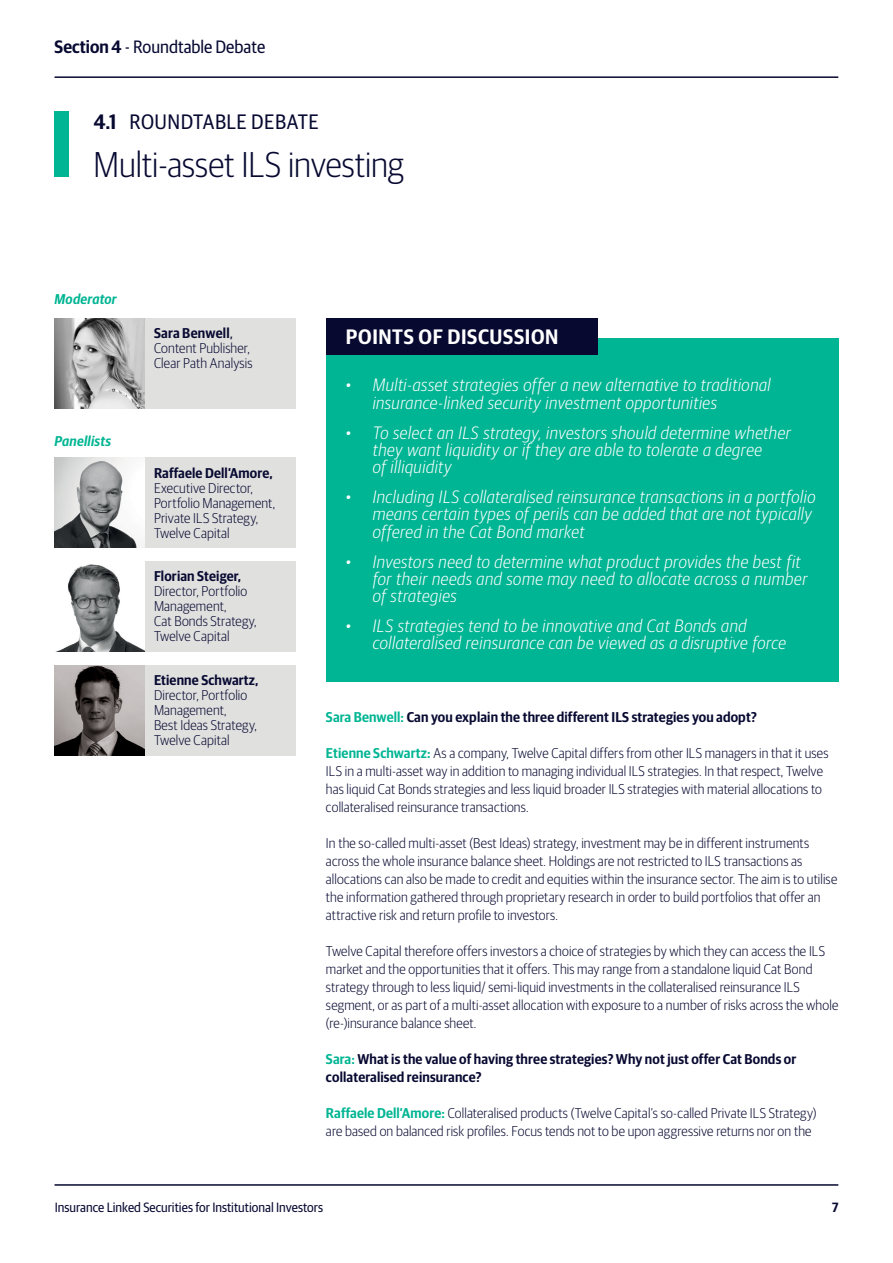
<style>
.page{position:relative;width:893px;height:1263px;background:#fff}
.page>*{position:absolute;margin:0;border:0;box-sizing:border-box;transform-origin:0 0}
.t1{font:300 36px "Guardian Sans Narrow";letter-spacing:-.005em;color:#070931}
.t2{font:21px "Guardian Sans Narrow";letter-spacing:.02em;color:#070931}
.t3{font:600 21px "Guardian Sans Narrow";letter-spacing:.03em;color:#fff}
.t4{font:italic 300 18px/17.2px "Guardian Sans Narrow";letter-spacing:.03em;color:#fff}
.t5{font:18px "Guardian Sans Narrow";color:#070931}
.t6{font:300 14.25px/18px "Guardian Sans Narrow";letter-spacing:.01em;color:#070931}
.t7{font:600 14.25px/18px "Guardian Sans Narrow";letter-spacing:.01em;color:#070931}
.t8{font:italic 600 14.25px "Guardian Sans Narrow";letter-spacing:.02em;color:#00b593}
.t9{font:13.5px "Guardian Sans Narrow";color:#070931}
.t10{font:600 13.5px "Guardian Sans Narrow";color:#070931}
.s1{font-weight:600}
.s2{font-weight:400}
.s3{color:#00b593}
.s4{font-weight:600;color:#00b593}
</style>
<div class="page">
<hr style="left:55px;top:1184px;width:783px;height:2px;background:#070931">
<div style="left:55px;top:112px;width:14px;height:65px;background:#00b593"></div>
<div style="left:326px;top:338px;width:512px;height:343px;background:#00b593"></div>
<div style="left:326px;top:318px;width:271px;height:37px;background:#070931"></div>
<div style="left:145px;top:458px;width:151px;height:90px;background:#e0e0df"></div>
<img style="left:54px;top:458px;width:90px;height:90px">
<div style="left:145px;top:561px;width:151px;height:90px;background:#e0e0df"></div>
<img style="left:58px;top:564px;width:86px;height:87px">
<div style="left:145px;top:665px;width:151px;height:90px;background:#e0e0df"></div>
<img style="left:54px;top:665px;width:90px;height:90px">
<hr style="left:55px;top:76px;width:783px;height:2px;background:#070931">
<div style="left:145px;top:318px;width:151px;height:90px;background:#e0e0df"></div>
<img style="left:54px;top:318px;width:90px;height:90px">
<p class="t5" style="left:55px;top:34px;width:212px"><span class="s1">Section 4</span> - Roundtable Debate</p>
<h2 class="t2" style="left:94px;top:107px;width:227px"><span class="s1">4.1</span> ROUNDTABLE DEBATE</h2>
<h1 class="t1" style="left:94px;top:140px;width:312px">Multi-asset ILS investing</h1>
<p class="t8" style="left:55px;top:288px;width:64px">Moderator</p>
<p class="t8" style="left:55px;top:431px;width:58px">Panellists</p>
<p class="t6" style="left:154px;top:325px;width:100px;line-height:15px"><span class="s1">Sara Benwell</span><span class="s2">,<br></span>Content Publisher,<br>Clear Path Analysis</p>
<p class="t7" style="left:154px;top:462px;width:120px">Raffaele Dell’Amore,</p>
<p class="t6" style="left:154px;top:479px;width:123px;line-height:15px">Executive Director,<br>Portfolio Management,<br>Private ILS Strategy,<br>Twelve Capital</p>
<p class="t7" style="left:154px;top:566px;width:89px">Florian Steiger,</p>
<p class="t6" style="left:154px;top:583px;width:104px;line-height:15px">Director, Portfolio<br>Management,<br>Cat Bonds Strategy,<br>Twelve Capital</p>
<p class="t7" style="left:154px;top:670px;width:106px">Etienne Schwartz,</p>
<p class="t6" style="left:154px;top:687px;width:104px;line-height:15px">Director, Portfolio<br>Management,<br>Best Ideas Strategy,<br>Twelve Capital</p>
<h2 class="t3" style="left:346px;top:321px;width:214px">POINTS OF DISCUSSION</h2>
<p class="t4" style="left:373px;top:375px;width:399px;text-indent:-27px">• Multi-asset strategies offer a new alternative to traditional insurance-linked security investment opportunities</p>
<p class="t4" style="left:373px;top:423px;width:420px;text-indent:-27px">• To select an ILS strategy, investors should determine whether they want liquidity or if they are able to tolerate a degree<br>of illiquidity</p>
<p class="t4" style="left:373px;top:487px;width:444px;text-indent:-27px">• Including ILS collateralised reinsurance transactions in a portfolio means certain types of perils can be added that are not typically offered in the Cat Bond market</p>
<p class="t4" style="left:373px;top:552px;width:436px;text-indent:-27px">• Investors need to determine what product provides the best fit for their needs and some may need to allocate across a number of strategies</p>
<p class="t4" style="left:373px;top:616px;width:415px;text-indent:-27px">• ILS strategies tend to be innovative and Cat Bonds and collateralised reinsurance can be viewed as a disruptive force</p>
<p class="t7" style="left:326px;top:706px;width:432px"><span class="s3">Sara Benwell:</span> Can you explain the three different ILS strategies you adopt?</p>
<p class="t6" style="left:326px;top:743px;width:504px"><span class="s4">Etienne Schwartz:</span> As a company, Twelve Capital differs from other ILS managers in that it uses ILS in a multi-asset way in addition to managing individual ILS strategies. In that respect, Twelve has liquid Cat Bonds strategies and less liquid broader ILS strategies with material allocations to collateralised reinsurance transactions.</p>
<p class="t6" style="left:326px;top:833px;width:513px">In the so-called multi-asset (Best Ideas) strategy, investment may be in different instruments across the whole insurance balance sheet. Holdings are not restricted to ILS transactions as allocations can also be made to credit and equities within the insurance sector. The aim is to utilise the information gathered through proprietary research in order to build portfolios that offer an attractive risk and return profile to investors.</p>
<p class="t6" style="left:326px;top:941px;width:514px">Twelve Capital therefore offers investors a choice of strategies by which they can access the ILS market and the opportunities that it offers. This may range from a standalone liquid Cat Bond strategy through to less liquid/ semi-liquid investments in the collateralised reinsurance ILS segment, or as part of a multi-asset allocation with exposure to a number of risks across the whole (re-)insurance balance sheet.</p>
<p class="t7" style="left:326px;top:1048px;width:472px"><span class="s3">Sara:</span> What is the value of having three strategies? Why not just offer Cat Bonds or collateralised reinsurance?</p>
<p class="t6" style="left:326px;top:1103px;width:492px"><span class="s4">Raffaele Dell’Amore:</span> Collateralised products (Twelve Capital’s so-called Private ILS Strategy) are based on balanced risk profiles. Focus tends not to be upon aggressive returns nor on the</p>
<p class="t9" style="left:55px;top:1198px;width:270px">Insurance Linked Securities for Institutional Investors</p>
<p class="t10" style="left:832px;top:1198px;width:8px">7</p>
</div>
